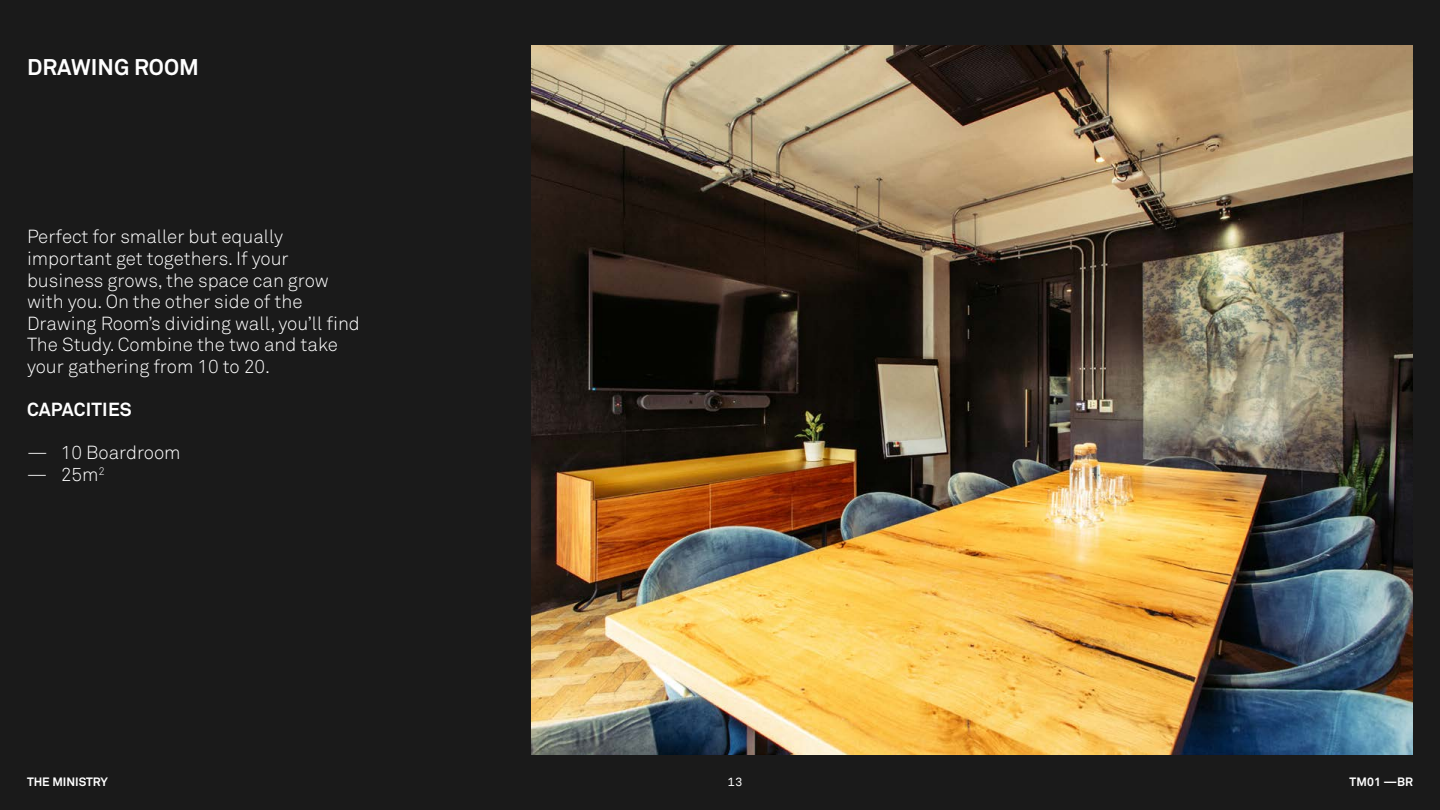
<style>
.page{position:relative;width:1440px;height:810px;background:#1a1a1a}
.page>*{position:absolute;margin:0;border:0;box-sizing:border-box;transform-origin:0 0}
.t1{font:700 22.5px "Akkurat Std";color:#fff}
.t2{font:300 18.75px/21.6px "Akkurat Std";color:#fff}
.t3{font:700 18.75px "Akkurat Std";letter-spacing:.01em;color:#fff}
.t4{font:700 12px "Akkurat Std";color:#fff}
.t5{font:12px "Akkurat Mono LLTT";color:#fff}
</style>
<div class="page">
<img style="left:531px;top:45px;width:882px;height:709px">
<p class="t1" style="left:27px;top:53px;width:173px">DRAWING ROOM</p>
<p class="t2" style="left:27px;top:226px;width:334px">Perfect for smaller but equally important get togethers. If your business grows, the space can grow with you. On the other side of the Drawing Room’s dividing wall, you’ll find The Study. Combine the two and take your gathering from 10 to 20.</p>
<p class="t3" style="left:27px;top:398px;width:106px">CAPACITIES</p>
<p class="t2" style="left:27px;top:442px;width:155px">— 10 Boardroom</p>
<p class="t2" style="left:27px;top:464px;width:79px">— 25m<sup>2</sup></p>
<p class="t4" style="left:27px;top:774px;width:83px">THE MINISTRY</p>
<p class="t5" style="left:728px;top:774px;width:16px">13</p>
<p class="t4" style="left:1350px;top:774px;width:65px">TM01 —BR</p>
</div>
